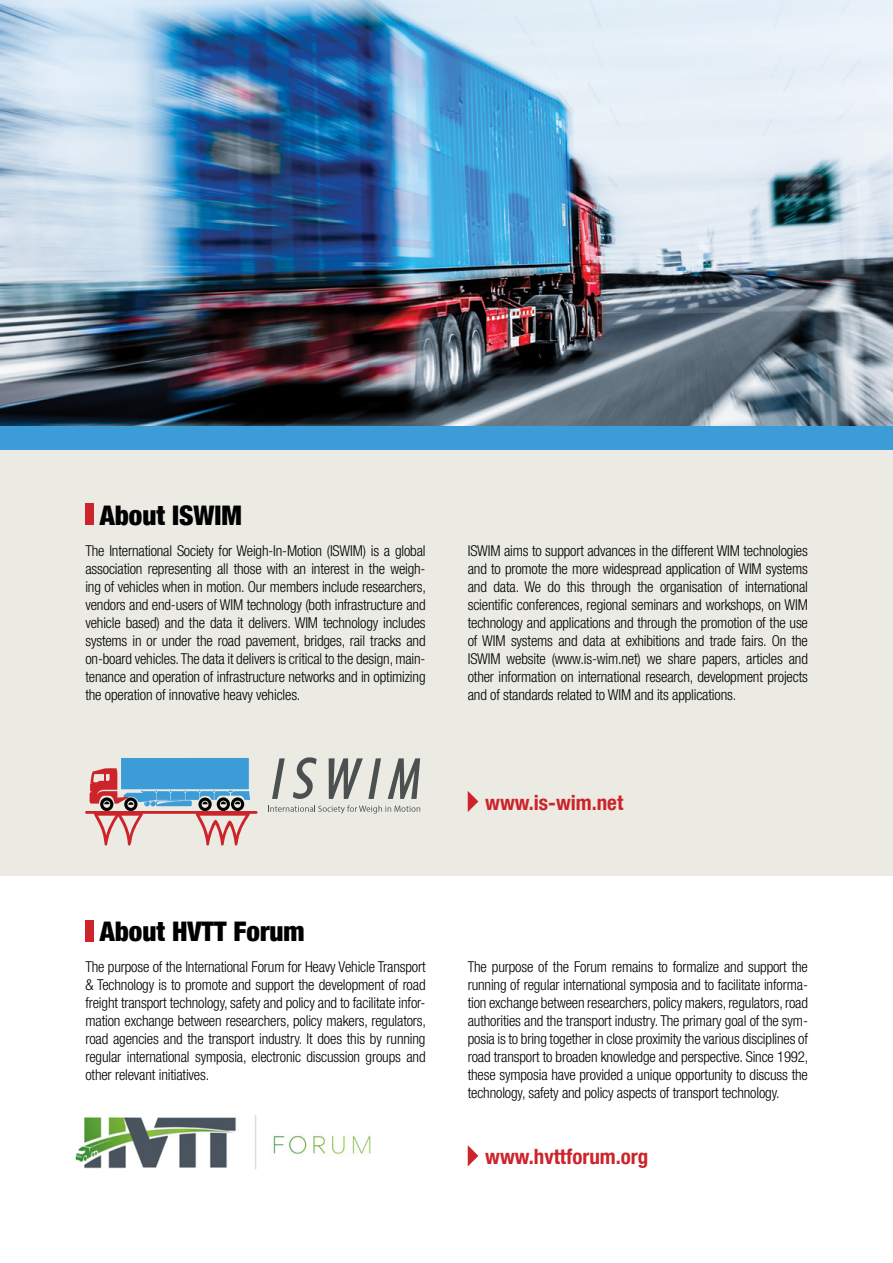
<style>
.page{position:relative;width:893px;height:1263px;background:#fff}
.page>*{position:absolute;margin:0;border:0;box-sizing:border-box;transform-origin:0 0}
.t1{font:900 condensed 27px "Helvetica Neue LT Com";color:#000}
.t2{font:700 condensed 21px "Helvetica Neue LT Com";color:#cd242b}
.t3{font:300 condensed 15px/18px "Helvetica Neue LT Com";letter-spacing:-.01em;color:#000;text-align:justify}
</style>
<div class="page">
<div style="left:0;top:425px;width:893px;height:26px;background:#3c9cd7"></div>
<div style="left:0;top:451px;width:893px;height:425px;background:#ebebe4"></div>
<img style="left:0;top:0;width:893px;height:425px">
<img style="left:75px;top:1115px;width:296px;height:55px">
<div style="left:85px;top:504px;width:9px;height:21px;background:#cd242b"></div>
<div style="left:85px;top:920px;width:9px;height:21px;background:#cd242b"></div>
<svg style="left:268px;top:805px;width:152px;height:9px"></svg>
<svg style="left:272px;top:758px;width:13px;height:41px"></svg>
<svg style="left:293px;top:757px;width:24px;height:42px"></svg>
<svg style="left:329px;top:758px;width:52px;height:41px"></svg>
<svg style="left:388px;top:758px;width:32px;height:41px"></svg>
<div style="left:121px;top:758px;width:128px;height:31px;background:#3c9cd7"></div>
<svg style="left:85px;top:768px;width:173px;height:78px"></svg>
<svg style="left:468px;top:791px;width:10px;height:21px"></svg>
<svg style="left:468px;top:1145px;width:10px;height:21px"></svg>
<h1 class="t1" style="left:100px;top:499px;width:144px">About ISWIM</h1>
<p class="t3" style="left:85px;top:541px;width:342px">The International Society for Weigh-In-Motion (ISWIM) is a global association representing all those with an interest in the weigh&shy;ing of vehicles when in motion. Our members include researchers, vendors and end-users of WIM technology (both infrastructure and vehicle based) and the data it delivers. WIM technology includes systems in or under the road pavement, bridges, rail tracks and on-board vehicles. The data it delivers is critical to the design, main&shy;tenance and operation of infrastructure networks and in optimizing the operation of innovative heavy vehicles.</p>
<p class="t3" style="left:468px;top:541px;width:342px">ISWIM aims to support advances in the different WIM technologies and to promote the more widespread application of WIM systems and data. We do this through the organisation of international scientific conferences, regional seminars and workshops, on WIM technology and applications and through the promotion of the use of WIM systems and data at exhibitions and trade fairs. On the ISWIM website (www.is-wim.net) we share papers, articles and other information on international research, development projects and of standards related to WIM and its applications.</p>
<h2 class="t2" style="left:485px;top:790px;width:139px">www.is-wim.net</h2>
<h1 class="t1" style="left:100px;top:916px;width:206px">About HVTT Forum</h1>
<p class="t3" style="left:85px;top:958px;width:342px">The purpose of the International Forum for Heavy Vehicle Transport &amp; Technology is to promote and support the development of road freight transport technology, safety and policy and to facilitate infor&shy;mation exchange between researchers, policy makers, regulators, road agencies and the transport industry. It does this by running regular international symposia, electronic discussion groups and other relevant initiatives.</p>
<p class="t3" style="left:468px;top:957px;width:342px">The purpose of the Forum remains to formalize and support the running of regular international symposia and to facilitate informa&shy;tion exchange between researchers, policy makers, regulators, road authorities and the transport industry. The primary goal of the sym&shy;posia is to bring together in close proximity the various disciplines of road transport to broaden knowledge and perspective. Since 1992, these symposia have provided a unique opportunity to discuss the technology, safety and policy aspects of transport technology.</p>
<h2 class="t2" style="left:485px;top:1144px;width:165px">www.hvttforum.org</h2>
</div>
